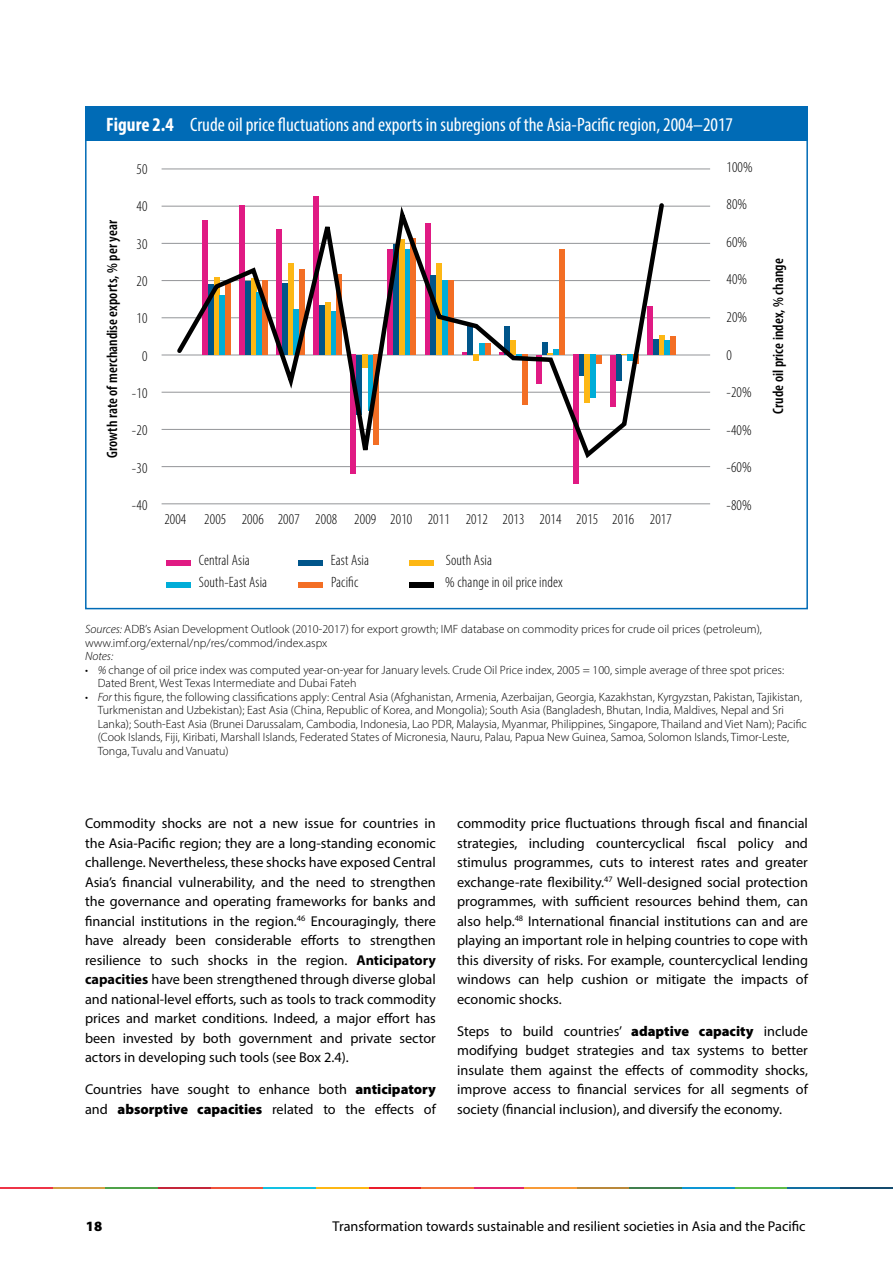
<style>
.page{position:relative;width:893px;height:1263px;background:#fff}
.page>*{position:absolute;margin:0;border:0;box-sizing:border-box;transform-origin:0 0}
.t1{font:condensed 19.5px "Myriad Pro";color:#fff}
.t2{font:300 condensed 15px "Myriad Pro";letter-spacing:.01em;color:#000}
.t3{font:600 condensed 15px "Myriad Pro";letter-spacing:.005em;color:#000}
.t4{font:14.25px/19.5px "Myriad Pro";color:#000;text-align:justify}
.t5{font:900 14.25px "Myriad Pro";color:#000}
.t6{font:300 12px/13.5px "Myriad Pro";color:#000}
.t7{font:italic 300 12px "Myriad Pro";color:#000}
.s1{font-weight:700}
.s2{font-style:italic}
.s3{font-weight:900}
</style>
<div class="page">
<hr style="left:577px;top:1188px;width:52px;height:1px;background:#b9883a">
<hr style="left:735px;top:1188px;width:53px;height:1px;background:#5ebb49">
<hr style="left:53px;top:1188px;width:52px;height:1px;background:#d6a045">
<hr style="left:369px;top:1188px;width:53px;height:1px;background:#ea1d2d">
<hr style="left:211px;top:1188px;width:52px;height:1px;background:#f0513a">
<hr style="left:788px;top:1188px;width:52px;height:1px;background:#126fa1">
<hr style="left:158px;top:1188px;width:53px;height:1px;background:#c4263a">
<hr style="left:471px;top:1188px;width:53px;height:1px;background:#e22470">
<hr style="left:840px;top:1188px;width:53px;height:1px;background:#144b6e">
<hr style="left:316px;top:1188px;width:53px;height:1px;background:#fdb714">
<hr style="left:524px;top:1188px;width:53px;height:1px;background:#f89b38">
<hr style="left:629px;top:1188px;width:53px;height:1px;background:#417f4d">
<hr style="left:263px;top:1188px;width:53px;height:1px;background:#12c1e3">
<hr style="left:682px;top:1188px;width:53px;height:1px;background:#0d96d4">
<hr style="left:422px;top:1188px;width:52px;height:1px;background:#f3723a">
<hr style="left:105px;top:1188px;width:53px;height:1px;background:#4fa248">
<hr style="left:0;top:1188px;width:53px;height:1px;background:#ee3447">
<hr style="left:162px;top:169px;width:548px;height:1px;background:#939598">
<hr style="left:162px;top:206px;width:548px;height:1px;background:#939598">
<hr style="left:162px;top:243px;width:548px;height:1px;background:#939598">
<hr style="left:162px;top:280px;width:548px;height:1px;background:#939598">
<hr style="left:162px;top:317px;width:548px;height:1px;background:#939598">
<hr style="left:162px;top:355px;width:548px;height:1px;background:#939598">
<hr style="left:162px;top:392px;width:548px;height:1px;background:#939598">
<hr style="left:162px;top:429px;width:548px;height:1px;background:#939598">
<hr style="left:162px;top:466px;width:548px;height:1px;background:#939598">
<hr style="left:162px;top:503px;width:548px;height:1px;background:#939598">
<div style="left:313px;top:196px;width:6px;height:159px;background:#e01a83"></div>
<div style="left:573px;top:355px;width:6px;height:129px;background:#e01a83"></div>
<div style="left:664px;top:340px;width:6px;height:15px;background:#00add8"></div>
<div style="left:670px;top:336px;width:6px;height:19px;background:#f36e24"></div>
<div style="left:166px;top:560px;width:25px;height:5px;background:#e01a83"></div>
<div style="left:298px;top:560px;width:25px;height:5px;background:#00558a"></div>
<div style="left:409px;top:560px;width:25px;height:5px;background:#fdb714"></div>
<div style="left:166px;top:582px;width:25px;height:5px;background:#00add8"></div>
<div style="left:409px;top:582px;width:25px;height:5px;background:#000"></div>
<div style="left:298px;top:582px;width:25px;height:5px;background:#f36e24"></div>
<svg style="left:173px;top:203px;width:494px;height:271px"></svg>
<div style="left:85px;top:106px;width:723px;height:34px;background:#006bb6"></div>
<div style="left:85px;top:106px;width:723px;height:503px;border:2px solid #006bb6"></div>
<h1 class="t1" style="left:106px;top:112px;width:628px"><span class="s1">Figure 2.4</span> Crude oil price fluctuations and exports in subregions of the Asia-Pacific region, 2004–2017</h1>
<p class="t3" style="left:103px;top:458px;width:239px;rotate:-90deg">Growth rate of merchandise exports, % per year</p>
<p class="t2" style="left:136px;top:160px;width:12px">50</p>
<p class="t2" style="left:136px;top:197px;width:12px">40</p>
<p class="t2" style="left:136px;top:235px;width:12px">30</p>
<p class="t2" style="left:136px;top:272px;width:12px">20</p>
<p class="t2" style="left:136px;top:309px;width:12px">10</p>
<p class="t2" style="left:142px;top:347px;width:7px">0</p>
<p class="t2" style="left:132px;top:384px;width:17px">-10</p>
<p class="t2" style="left:132px;top:421px;width:17px">-20</p>
<p class="t2" style="left:132px;top:459px;width:17px">-30</p>
<p class="t2" style="left:132px;top:496px;width:17px">-40</p>
<p class="t2" style="left:164px;top:510px;width:509px">2004 2005 2006 2007 2008 2009 2010 2011 2012 2013 2014 2015 2016 2017</p>
<p class="t2" style="left:199px;top:551px;width:52px">Central Asia</p>
<p class="t2" style="left:331px;top:551px;width:40px">East Asia</p>
<p class="t2" style="left:446px;top:551px;width:48px">South Asia</p>
<p class="t2" style="left:199px;top:574px;width:70px">South-East Asia</p>
<p class="t2" style="left:331px;top:574px;width:29px">Pacific</p>
<p class="t2" style="left:445px;top:574px;width:119px">% change in oil price index</p>
<p class="t2" style="left:726px;top:158px;width:28px">100%</p>
<p class="t2" style="left:726px;top:195px;width:22px">80%</p>
<p class="t2" style="left:726px;top:233px;width:22px">60%</p>
<p class="t2" style="left:726px;top:271px;width:22px">40%</p>
<p class="t2" style="left:726px;top:308px;width:22px">20%</p>
<p class="t2" style="left:726px;top:346px;width:7px">0</p>
<p class="t2" style="left:726px;top:383px;width:27px">-20%</p>
<p class="t2" style="left:726px;top:421px;width:27px">-40%</p>
<p class="t2" style="left:726px;top:458px;width:27px">-60%</p>
<p class="t2" style="left:726px;top:496px;width:27px">-80%</p>
<p class="t3" style="left:769px;top:414px;width:157px;rotate:-90deg">Crude oil price index, % change</p>
<p class="t6" style="left:85px;top:622px;width:678px"><span class="s2">Sources:</span> ADB’s Asian Development Outlook (2010-2017) for export growth; IMF database on commodity prices for crude oil prices (petroleum), www.imf.org/external/np/res/commod/index.aspx</p>
<p class="t7" style="left:85px;top:649px;width:30px">Notes:</p>
<p class="t6" style="left:98px;top:663px;width:688px;text-indent:-13px">• <span class="s2">%</span> change of oil price index was computed year-on-year for January levels. Crude Oil Price index, 2005 = 100, simple average of three spot prices:<br>Dated Brent, West Texas Intermediate and Dubai Fateh</p>
<p class="t6" style="left:98px;top:690px;width:711px;text-indent:-13px">• <span class="s2">For</span> this figure, the following classifications apply: Central Asia (Afghanistan, Armenia, Azerbaijan, Georgia, Kazakhstan, Kyrgyzstan, Pakistan, Tajikistan, Turkmenistan and Uzbekistan); East Asia (China, Republic of Korea, and Mongolia); South Asia (Bangladesh, Bhutan, India, Maldives, Nepal and Sri Lanka); South-East Asia (Brunei Darussalam, Cambodia, Indonesia, Lao PDR, Malaysia, Myanmar, Philippines, Singapore, Thailand and Viet Nam); Pacific (Cook Islands, Fiji, Kiribati, Marshall Islands, Federated States of Micronesia, Nauru, Palau, Papua New Guinea, Samoa, Solomon Islands, Timor-Leste, Tonga, Tuvalu and Vanuatu)</p>
<p class="t4" style="left:85px;top:813px;width:352px">Commodity shocks are not a new issue for countries in the Asia-Pacific region; they are a long-standing economic challenge. Nevertheless, these shocks have exposed Central Asia’s financial vulnerability, and the need to strengthen the governance and operating frameworks for banks and financial institutions in the region.<sup>46</sup> Encouragingly, there have already been considerable efforts to strengthen resilience to such shocks in the region. <span class="s1">Anticipatory capacities</span> have been strengthened through diverse global and national-level efforts, such as tools to track commodity prices and market conditions. Indeed, a major effort has been invested by both government and private sector actors in developing such tools (see Box 2.4).</p>
<p class="t4" style="left:85px;top:1079px;width:352px">Countries have sought to enhance both <span class="s3">anticipatory </span>and <span class="s3">absorptive capacities</span> related to the effects of</p>
<p class="t4" style="left:457px;top:813px;width:352px">commodity price fluctuations through fiscal and financial strategies, including countercyclical fiscal policy and stimulus programmes, cuts to interest rates and greater exchange-rate flexibility.<sup>47</sup> Well-designed social protection programmes, with sufficient resources behind them, can also help.<sup>48</sup> International financial institutions can and are playing an important role in helping countries to cope with this diversity of risks. For example, countercyclical lending windows can help cushion or mitigate the impacts of economic shocks.</p>
<p class="t4" style="left:457px;top:1021px;width:352px">Steps to build countries’ <span class="s3">adaptive capacity</span> include modifying budget strategies and tax systems to better insulate them against the effects of commodity shocks, improve access to financial services for all segments of society (financial inclusion), and diversify the economy.</p>
<p class="t5" style="left:86px;top:1217px;width:18px">18</p>
<p class="t4" style="left:333px;top:1216px;width:474px">Transformation towards sustainable and resilient societies in Asia and the Pacific</p>
</div>
